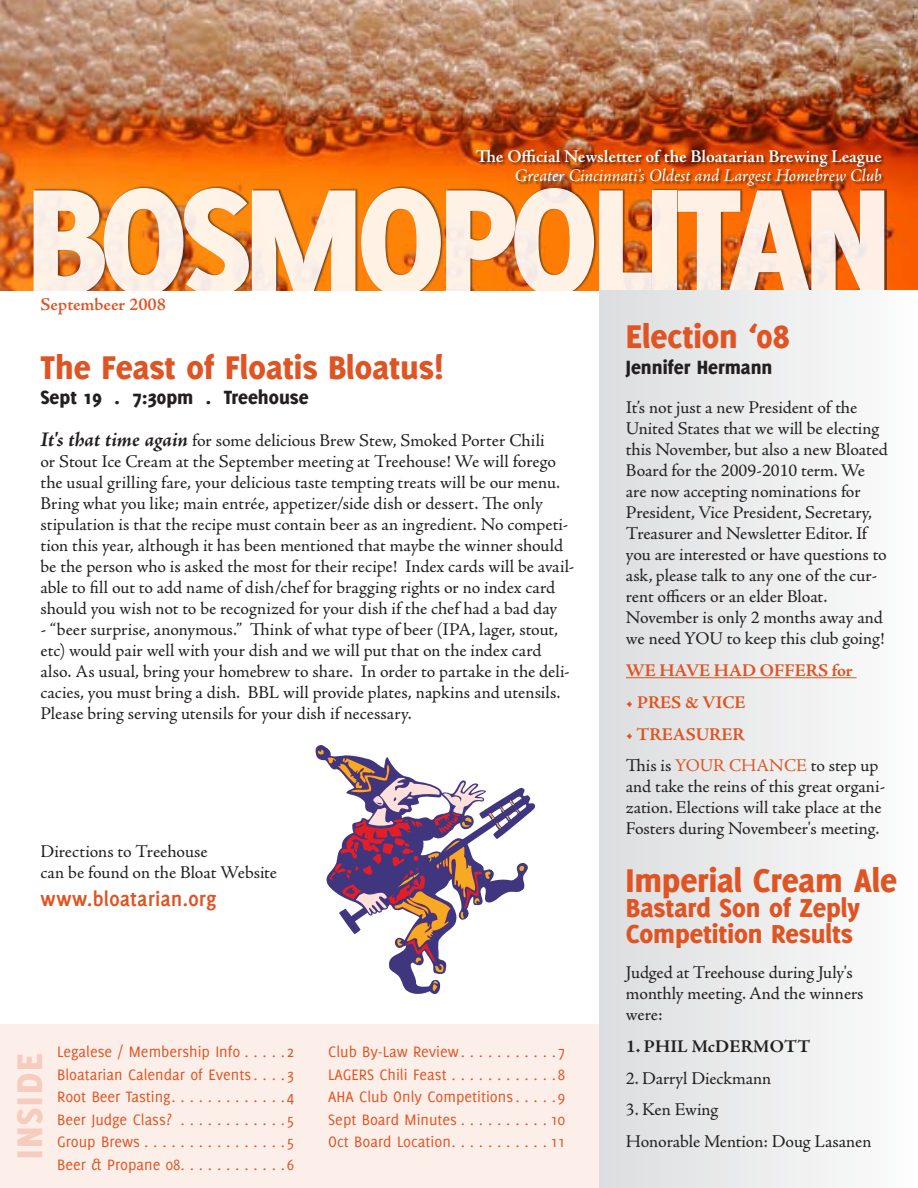
<style>
.page{position:relative;width:918px;height:1188px;background:#fff}
.page>*{position:absolute;margin:0;border:0;box-sizing:border-box;transform-origin:0 0}
.t1{font:800 163.5px "Delicious";letter-spacing:-.05em;color:#fff}
.t2{font:800 39px "Delicious";color:#f5ccbd}
.t3{font:800 36px "Delicious";color:#df5423}
.t4{font:800 28.5px/25.5px "Delicious";color:#df5423}
.t5{font:700 22.5px "Delicious";color:#df5423}
.t6{font:800 21px "Delicious";color:#231f20}
.t7{font:18px/21px "Adobe Jenson Pro";color:#231f20}
.t8{font:600 18px "Adobe Jenson Pro";letter-spacing:-.005em;color:#fff}
.t9{font:italic 18px "Adobe Jenson Pro";letter-spacing:-.005em;color:#fff}
.t10{font:700 18px "Adobe Jenson Pro";color:#df5423}
.t11{font:700 18px "Adobe Jenson Pro";letter-spacing:.01em;color:#231f20}
.t12{font:600 18px "Adobe Jenson Pro";color:#df5423}
.t13{font:16.5px/22.5px "Delicious";color:#df5423;text-align:justify}
.s1{font-weight:700;font-style:italic;font-size:21px}
.s2{font-weight:700;color:#df5423}
.s3{color:#df5423}
</style>
<div class="page">
<div style="left:0;top:1025px;width:918px;height:163px;background:#fceee9"></div>
<img style="left:0;top:0;width:918px;height:291px">
<div style="left:33px;top:185px;width:854px;height:111px;background:#231f20;opacity:.75"></div>
<div style="left:477px;top:149px;width:408px;height:41px;background:#231f20;opacity:.75"></div>
<div style="left:1px;top:291px;width:597px;height:11px;background:#fff"></div>
<div style="left:599px;top:291px;width:319px;height:897px;background:linear-gradient(to right,#dcddde,#fdfdfd)"></div>
<hr style="left:626px;top:677px;width:231px;height:1px;background:#df5423">
<svg style="left:316px;top:745px;width:128px;height:249px"></svg>
<svg style="left:432px;top:981px;width:6px;height:10px"></svg>
<svg style="left:316px;top:750px;width:220px;height:223px"></svg>
<p class="t8" style="left:476px;top:146px;width:408px">The Official Newsletter of the Bloatarian Brewing League</p>
<p class="t9" style="left:515px;top:166px;width:368px">Greater Cincinnati’s Oldest and Largest Homebrew Club</p>
<h1 class="t1" style="left:25px;top:145px;width:870px">BOSMOPOLITAN</h1>
<p class="t12" style="left:40px;top:294px;width:127px">Septembeer 2008</p>
<h3 class="t3" style="left:40px;top:346px;width:404px">The Feast of Floatis Bloatus!</h3>
<p class="t6" style="left:40px;top:385px;width:270px">Sept 19 . 7:30pm . Treehouse</p>
<p class="t7" style="left:40px;top:430px;width:535px"><span class="s1">It's that time again</span> for some delicious Brew Stew, Smoked Porter Chili<br>or Stout Ice Cream at the September meeting at Treehouse! We will forego the usual grilling fare, your delicious taste tempting treats will be our menu.<br>Bring what you like; main entrée, appetizer/side dish or dessert. The only stipulation is that the recipe must contain beer as an ingredient. No competi&shy;tion this year, although it has been mentioned that maybe the winner should be the person who is asked the most for their recipe! Index cards will be avail&shy;able to fill out to add name of dish/chef for bragging rights or no index card should you wish not to be recognized for your dish if the chef had a bad day</p>
<p class="t7" style="left:40px;top:619px;width:531px">- “beer surprise, anonymous.” Think of what type of beer (IPA, lager, stout, etc) would pair well with your dish and we will put that on the index card also. As usual, bring your homebrew to share. In order to partake in the deli&shy;cacies, you must bring a dish. BBL will provide plates, napkins and utensils.<br>Please bring serving utensils for your dish if necessary.</p>
<p class="t7" style="left:40px;top:842px;width:238px">Directions to Treehouse<br>can be found on the Bloat Website</p>
<p class="t5" style="left:40px;top:886px;width:177px">www.bloatarian.org</p>
<h2 class="t2" style="left:7px;top:1159px;width:104px;rotate:-90deg">Inside</h2>
<p class="t13" style="left:57px;top:1041px;width:238px">Legalese / Membership Info . . . . 2<br>Bloatarian Calendar of Events . . . 3<br>Root Beer Tasting . . . . . . . . . . . . 4<br>Beer Judge Class? . . . . . . . . . . . 5<br>Group Brews ............... 5<br>Beer &amp; Propane 08 . . . . . . . . . . . 6</p>
<p class="t13" style="left:328px;top:1041px;width:239px">Club By-Law Review . . . . . . . . . . 7<br>LAGERS Chili Feast . . . . . . . . . . . .8<br>AHA Club Only Competitions . . . . 9<br>Sept Board Minutes . . . . . . . . . 10<br>Oct Board Location . . . . . . . . . . 11</p>
<h3 class="t3" style="left:626px;top:315px;width:165px">Election ‘08</h3>
<p class="t6" style="left:626px;top:354px;width:148px">Jennifer Hermann</p>
<p class="t7" style="left:626px;top:397px;width:263px">It’s not just a new President of the United States that we will be electing this November, but also a new Bloated Board for the 2009-2010 term. We are now accepting nominations for President, Vice President, Secretary, Treasurer and Newsletter Editor. If you are interested or have questions to ask, please talk to any one of the cur&shy;rent officers or an elder Bloat.<br>November is only 2 months away and we need YOU to keep this club going!</p>
<p class="t10" style="left:626px;top:660px;width:228px">WE HAVE HAD OFFERS FOR</p>
<p class="t10" style="left:626px;top:692px;width:121px">• PRES &amp; VICE</p>
<p class="t7" style="left:626px;top:718px;width:254px;line-height:31.8px"><span class="s2">• TREASURER<br></span>This is <span class="s3">YOUR CHANCE</span> to step up</p>
<p class="t7" style="left:626px;top:777px;width:261px">and take the reins of this great organi&shy;zation. Elections will take place at the<br>Fosters during Novembeer's meeting.</p>
<h3 class="t3" style="left:626px;top:859px;width:273px">Imperial Cream Ale</h3>
<h3 class="t4" style="left:626px;top:895px;width:236px">Bastard Son of Zeply<br>Competition Results</h3>
<p class="t7" style="left:626px;top:962px;width:239px">Judged at Treehouse during July's monthly meeting. And the winners were:</p>
<p class="t11" style="left:626px;top:1036px;width:118px">1. PHIL MCDERMOTT</p>
<p class="t7" style="left:626px;top:1068px;width:147px">2. Darryl Dieckmann</p>
<p class="t7" style="left:626px;top:1094px;width:247px;line-height:31.8px">3. Ken Ewing<br>Honorable Mention: Doug Lasanen</p>
</div>
